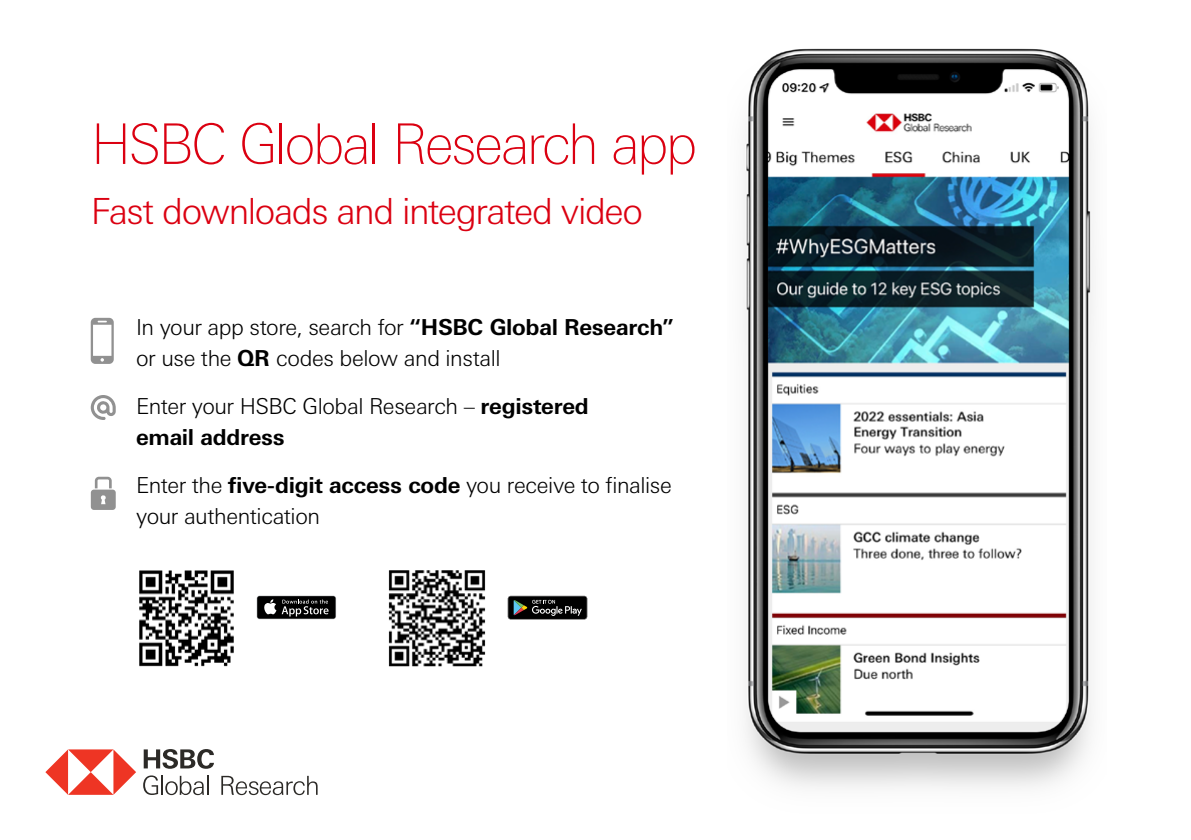
<style>
.page{position:relative;width:1191px;height:840px;background:#fff}
.page>*{position:absolute;margin:0;border:0;box-sizing:border-box;transform-origin:0 0}
.t1{font:100 56px "Univers Nextfor HSBC";letter-spacing:-.045em;color:#db0011}
.t2{font:300 36px "Univers Nextfor HSBC";letter-spacing:-.04em;color:#db0011}
.t3{font:300 22px/31px "Univers Nextfor HSBC";letter-spacing:-.02em;color:#000}
.s1{font-weight:700}
</style>
<div class="page">
<svg style="left:45px;top:749px;width:91px;height:45px"></svg>
<svg style="left:144px;top:749px;width:70px;height:19px"></svg>
<svg style="left:143px;top:775px;width:66px;height:19px"></svg>
<svg style="left:221px;top:775px;width:96px;height:19px"></svg>
<div style="left:257px;top:595px;width:79px;height:23px;background:#717274;border-radius:3px"></div>
<div style="left:257px;top:596px;width:78px;height:22px;background:#000;border-radius:2px"></div>
<svg style="left:264px;top:599px;width:12px;height:15px"></svg>
<svg style="left:282px;top:599px;width:46px;height:17px"></svg>
<svg style="left:507px;top:598px;width:81px;height:20px"></svg>
<svg style="left:508px;top:595px;width:79px;height:24px;background:#2d2f2d"></svg>
<img style="left:139px;top:570px;width:95px;height:97px">
<img style="left:388px;top:570px;width:98px;height:97px">
<svg style="left:91px;top:317px;width:23px;height:47px"></svg>
<svg style="left:91px;top:395px;width:25px;height:25px"></svg>
<svg style="left:91px;top:476px;width:25px;height:33px"></svg>
<img style="left:743px;top:48px;width:350px;height:740px">
<h1 class="t1" style="left:91px;top:105px;width:608px">HSBC Global Research app</h1>
<h2 class="t2" style="left:91px;top:185px;width:554px">Fast downloads and integrated video</h2>
<p class="t3" style="left:136px;top:310px;width:540px">In your app store, search for <span class="s1">“HSBC Global Research” </span>or use the <span class="s1">QR</span> codes below and install</p>
<p class="t3" style="left:136px;top:389px;width:454px">Enter your HSBC Global Research – <span class="s1">registered email address</span></p>
<p class="t3" style="left:136px;top:468px;width:537px">Enter the <span class="s1">five-digit access code</span> you receive to finalise your authentication</p>
</div>
